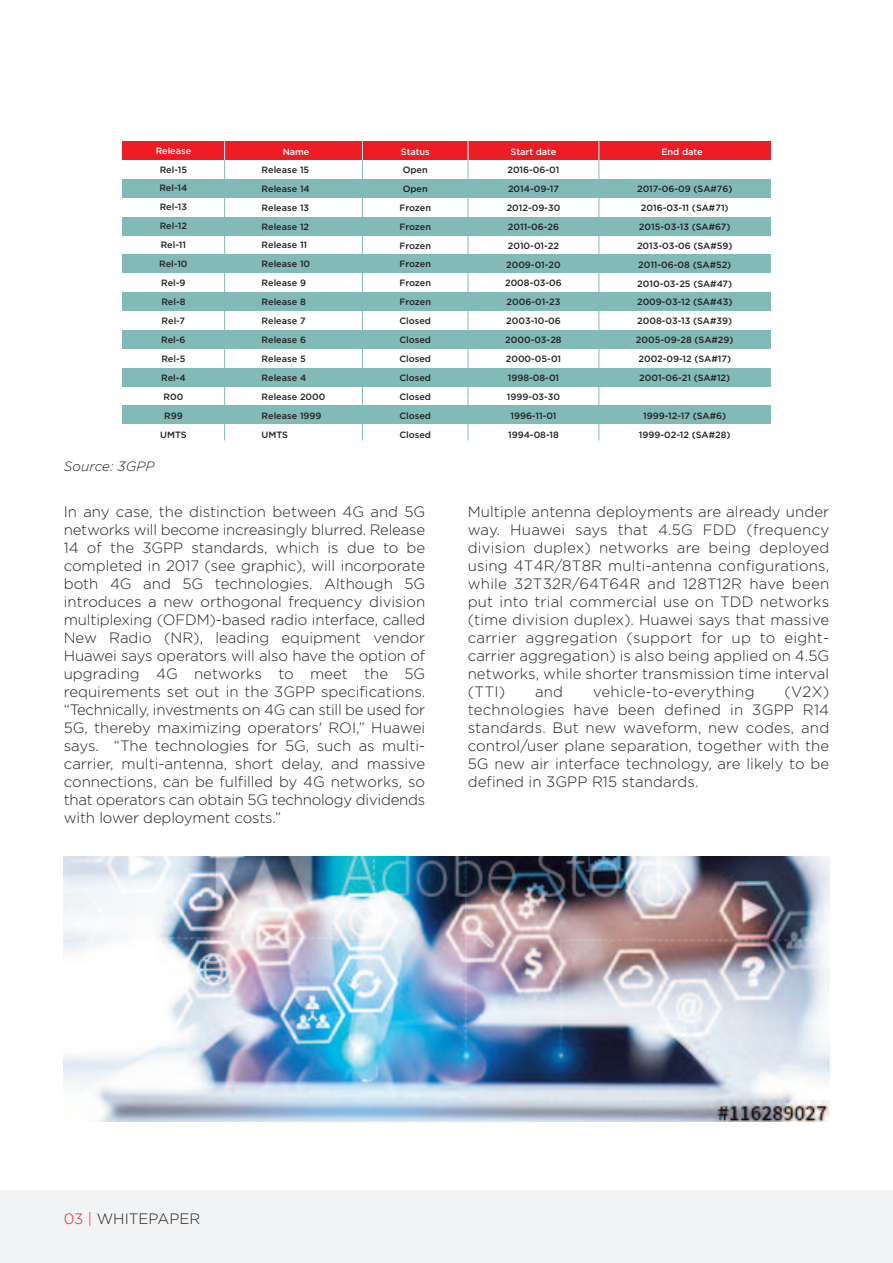
<style>
.page{position:relative;width:893px;height:1263px;background:#fff}
.page>*{position:absolute;margin:0;border:0;box-sizing:border-box;transform-origin:0 0}
.t1{font:300 15px/18px "Gotham";color:#231f20;text-align:justify}
.t2{font:italic 300 13.5px "Gotham";letter-spacing:.005em;color:#231f20}
.t3{font:500 9.15px/18.9px "Gotham";color:#231f20;text-align:center}
.t4{font:500 9.15px "Gotham";color:#fff}
.s1{color:#ee1d23}
</style>
<div class="page">
<div style="left:0;top:1190px;width:893px;height:73px;background:#f2f3f4"></div>
<div style="left:122px;top:141px;width:648px;height:19px;background:#ee1d23"></div>
<div style="left:122px;top:179px;width:648px;height:19px;background:#82bab8"></div>
<div style="left:122px;top:217px;width:648px;height:18px;background:#82bab8"></div>
<div style="left:122px;top:254px;width:648px;height:19px;background:#82bab8"></div>
<div style="left:122px;top:292px;width:648px;height:19px;background:#82bab8"></div>
<div style="left:122px;top:330px;width:648px;height:19px;background:#82bab8"></div>
<div style="left:122px;top:368px;width:648px;height:18px;background:#82bab8"></div>
<div style="left:122px;top:405px;width:648px;height:19px;background:#82bab8"></div>
<hr style="left:224px;top:160px;width:1px;height:280px;background:#82bab8">
<hr style="left:362px;top:160px;width:1px;height:280px;background:#82bab8">
<hr style="left:468px;top:160px;width:1px;height:280px;background:#82bab8">
<hr style="left:598px;top:160px;width:1px;height:280px;background:#82bab8">
<svg style="left:224px;top:141px;width:1px;height:19px"></svg>
<svg style="left:362px;top:141px;width:1px;height:19px"></svg>
<svg style="left:468px;top:141px;width:1px;height:19px"></svg>
<svg style="left:598px;top:141px;width:1px;height:19px"></svg>
<img style="left:64px;top:856px;width:765px;height:265px">
<p class="t4" style="left:156px;top:146px;width:37px">Release</p>
<p class="t4" style="left:283px;top:146px;width:28px">Name</p>
<p class="t4" style="left:401px;top:146px;width:30px">Status</p>
<p class="t4" style="left:511px;top:146px;width:47px">Start date</p>
<p class="t4" style="left:661px;top:146px;width:43px">End date</p>
<p class="t3" style="left:159px;top:160px;width:30px">Rel-15<br>Rel-14<br>Rel-13<br>Rel-12<br>Rel-11<br>Rel-10<br>Rel-9<br>Rel-8<br>Rel-7<br>Rel-6<br>Rel-5<br>Rel-4<br>R00<br>R99<br>UMTS</p>
<p class="t3" style="left:262px;top:160px;width:65px;text-align:left">Release 15<br>Release 14<br>Release 13<br>Release 12<br>Release 11<br>Release 10<br>Release 9<br>Release 8<br>Release 7<br>Release 6<br>Release 5<br>Release 4<br>Release 2000<br>Release 1999<br>UMTS</p>
<p class="t3" style="left:399px;top:160px;width:33px">Open<br>Open<br>Frozen<br>Frozen<br>Frozen<br>Frozen<br>Frozen<br>Frozen<br>Closed<br>Closed<br>Closed<br>Closed<br>Closed<br>Closed<br>Closed</p>
<p class="t3" style="left:505px;top:160px;width:58px">2016-06-01<br>2014-09-17<br>2012-09-30<br>2011-06-26<br>2010-01-22<br>2009-01-20<br>2008-03-06<br>2006-01-23<br>2003-10-06<br>2000-03-28<br>2000-05-01<br>1998-08-01<br>1999-03-30<br>1996-11-01<br>1994-08-18</p>
<p class="t3" style="left:636px;top:179px;width:99px">2017-06-09 (SA#76)<br>2016-03-11 (SA#71)<br>2015-03-13 (SA#67)<br>2013-03-06 (SA#59)<br>2011-06-08 (SA#52)<br>2010-03-25 (SA#47)<br>2009-03-12 (SA#43)<br>2008-03-13 (SA#39)<br>2005-09-28 (SA#29)<br>2002-09-12 (SA#17)<br>2001-06-21 (SA#12)</p>
<p class="t3" style="left:639px;top:406px;width:93px">1999-12-17 (SA#6)<br>1999-02-12 (SA#28)</p>
<p class="t2" style="left:64px;top:459px;width:92px">Source: 3GPP</p>
<p class="t1" style="left:64px;top:503px;width:363px">In any case, the distinction between 4G and 5G networks will become increasingly blurred. Release 14 of the 3GPP standards, which is due to be completed in 2017 (see graphic), will incorporate both 4G and 5G technologies. Although 5G introduces a new orthogonal frequency division multiplexing (OFDM)-based radio interface, called New Radio (NR), leading equipment vendor Huawei says operators will also have the option of upgrading 4G networks to meet the 5G requirements set out in the 3GPP specifications. “Technically, investments on 4G can still be used for 5G, thereby maximizing operators' ROI,” Huawei says. “The technologies for 5G, such as multi&shy;carrier, multi-antenna, short delay, and massive connections, can be fulfilled by 4G networks, so that operators can obtain 5G technology dividends with lower deployment costs.”</p>
<p class="t1" style="left:468px;top:503px;width:363px">Multiple antenna deployments are already under way. Huawei says that 4.5G FDD (frequency division duplex) networks are being deployed using 4T4R/8T8R multi-antenna configurations, while 32T32R/64T64R and 128T12R have been put into trial commercial use on TDD networks (time division duplex). Huawei says that massive carrier aggregation (support for up to eight&shy;carrier aggregation) is also being applied on 4.5G networks, while shorter transmission time interval (TTI)</p>
<p class="t1" style="left:535px;top:683px;width:30px">and</p>
<p class="t1" style="left:593px;top:683px;width:163px">vehicle-to-everything</p>
<p class="t1" style="left:468px;top:683px;width:363px;text-indent:317px">(V2X) technologies have been defined in 3GPP R14 standards. But new waveform, new codes, and control/user plane separation, together with the 5G new air interface technology, are likely to be defined in 3GPP R15 standards.</p>
<p class="t1" style="left:64px;top:1210px;width:138px"><span class="s1">03 |</span> WHITEPAPER</p>
</div>
